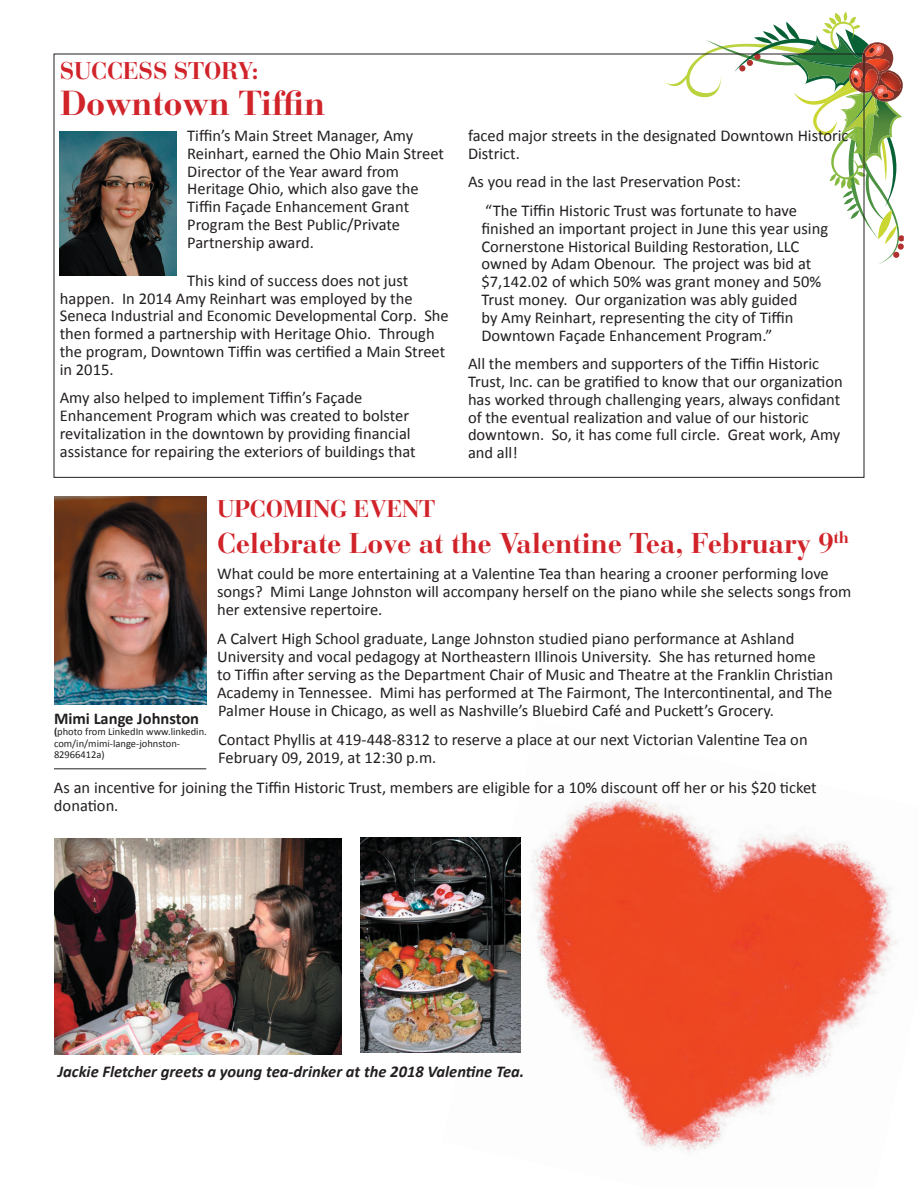
<style>
.page{position:relative;width:918px;height:1188px;background:#fff}
.page>*{position:absolute;margin:0;border:0;box-sizing:border-box;transform-origin:0 0}
.t1{font:700 34.5px "Bauer Bodoni";letter-spacing:-.01em;color:#d1232a}
.t2{font:700 28.5px "Bauer Bodoni";letter-spacing:-.01em;color:#d1232a}
.t3{font:700 24px "Bauer Bodoni";letter-spacing:-.01em;color:#d1232a}
.t4{font:16.5px/17.9px "Calibri";color:#231f20}
.t5{font:italic 700 16.5px "Calibri";color:#231f20}
.t6{font:700 16.5px "Calibri";color:#231f20}
.t7{font:10.5px/11.4px "Calibri";color:#231f20}
.s1{font-weight:700}
</style>
<div class="page">
<svg style="left:665px;top:12px;width:239px;height:254px"></svg>
<img style="left:520px;top:797px;width:377px;height:355px">
<img style="left:60px;top:131px;width:116px;height:145px">
<img style="left:54px;top:497px;width:152px;height:207px">
<img style="left:361px;top:837px;width:159px;height:216px">
<img style="left:54px;top:838px;width:288px;height:216px">
<hr style="left:54px;top:768px;width:152px;height:1px;background:#231f20">
<h3 class="t3" style="left:60px;top:56px;width:200px">SUCCESS STORY:</h3>
<h1 class="t1" style="left:60px;top:82px;width:267px">Downtown Tiffin</h1>
<p class="t4" style="left:187px;top:127px;width:258px">Tiffin’s Main Street Manager, Amy<br>Reinhart, earned the Ohio Main Street<br>Director of the Year award from<br>Heritage Ohio, which also gave the<br>Tiffin Façade Enhancement Grant<br>Program the Best Public/Private<br>Partnership award.</p>
<p class="t4" style="left:60px;top:272px;width:391px;text-indent:127px">This kind of success does not just happen. In 2014 Amy Reinhart was employed by the Seneca Industrial and Economic Developmental Corp. She then formed a partnership with Heritage Ohio. Through the program, Downtown Tiffin was certified a Main Street in 2015.</p>
<p class="t4" style="left:60px;top:389px;width:358px">Amy also helped to implement Tiffin’s Façade Enhancement Program which was created to bolster revitalization in the downtown by providing financial assistance for repairing the exteriors of buildings that</p>
<p class="t4" style="left:468px;top:127px;width:382px">faced major streets in the designated Downtown Historic<br>District.</p>
<p class="t4" style="left:485px;top:168px;width:313px;line-height:28.7px;text-indent:-17px">As you read in the last Preservation Post:<br>“The Tiffin Historic Trust was fortunate to have</p>
<p class="t4" style="left:481px;top:219px;width:348px">finished an important project in June this year using Cornerstone Historical Building Restoration, LLC owned by Adam Obenour. The project was bid at $7,142.02 of which 50% was grant money and 50% Trust money. Our organization was ably guided<br>by Amy Reinhart, representing the city of Tiffin Downtown Façade Enhancement Program.”</p>
<p class="t4" style="left:468px;top:355px;width:376px">All the members and supporters of the Tiffin Historic Trust, Inc. can be gratified to know that our organization has worked through challenging years, always confidant of the eventual realization and value of our historic downtown. So, it has come full circle. Great work, Amy and all!</p>
<h3 class="t3" style="left:217px;top:494px;width:220px">UPCOMING EVENT</h3>
<h2 class="t2" style="left:217px;top:525px;width:634px">Celebrate Love at the Valentine Tea, February 9<sup>th</sup></h2>
<p class="t4" style="left:217px;top:565px;width:636px">What could be more entertaining at a Valentine Tea than hearing a crooner performing love songs? Mimi Lange Johnston will accompany herself on the piano while she selects songs from her extensive repertoire.</p>
<p class="t4" style="left:217px;top:630px;width:618px">A Calvert High School graduate, Lange Johnston studied piano performance at Ashland University and vocal pedagogy at Northeastern Illinois University. She has returned home to Tiffin after serving as the Department Chair of Music and Theatre at the Franklin Christian Academy in Tennessee. Mimi has performed at The Fairmont, The Intercontinental, and The Palmer House in Chicago, as well as Nashville’s Bluebird Café and Puckett’s Grocery.</p>
<p class="t4" style="left:218px;top:731px;width:591px">Contact Phyllis at 419-448-8312 to reserve a place at our next Victorian Valentine Tea on<br>February 09, 2019, at 12:30 p.m.</p>
<p class="t4" style="left:54px;top:779px;width:764px">As an incentive for joining the Tiffin Historic Trust, members are eligible for a 10% discount off her or his $20 ticket donation.</p>
<p class="t6" style="left:54px;top:708px;width:147px">Mimi Lange Johnston</p>
<p class="t7" style="left:54px;top:726px;width:154px"><span class="s1">(</span>photo from LinkedIn www.linkedin. com/in/mimi-lange-johnston-<br>82966412a)</p>
<p class="t5" style="left:58px;top:1061px;width:468px">Jackie Fletcher greets a young tea-drinker at the 2018 Valentine Tea.</p>
</div>
